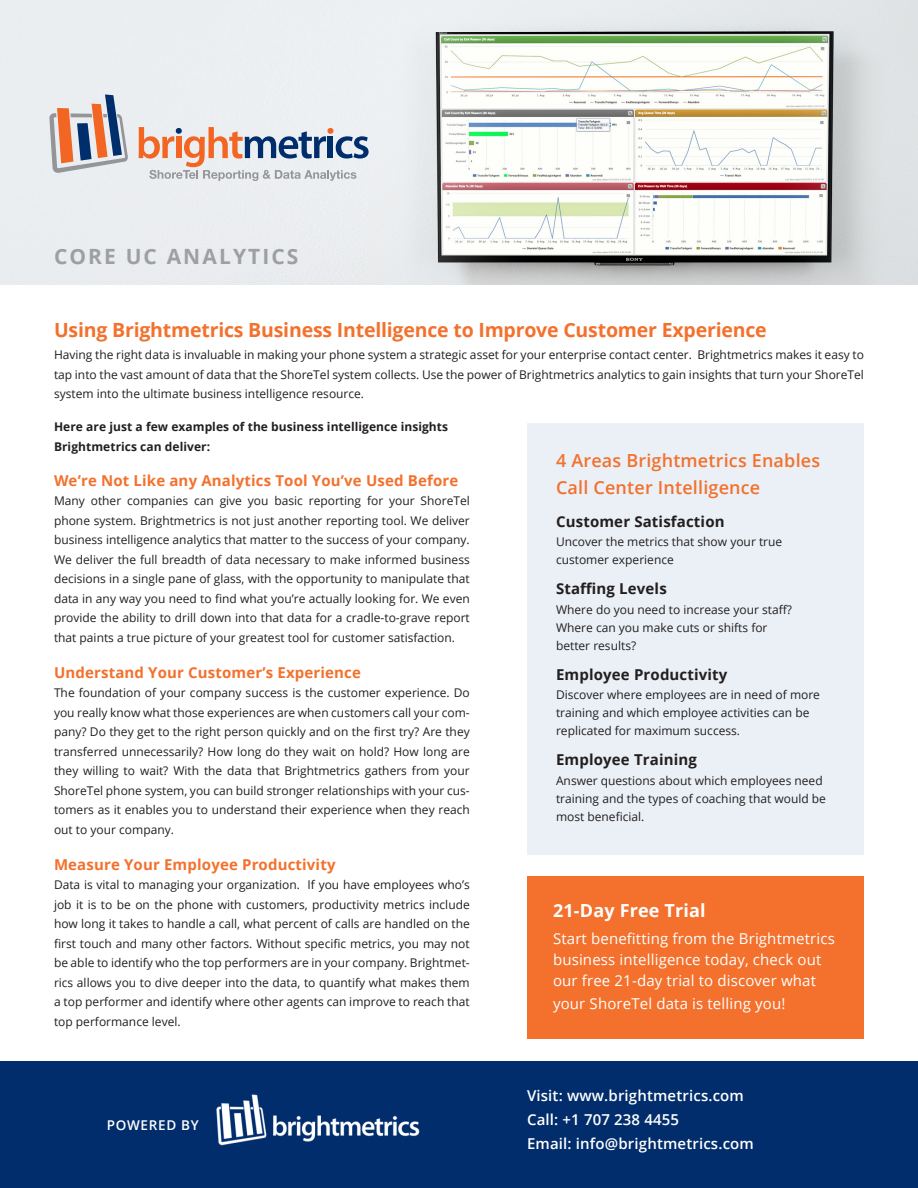
<style>
.page{position:relative;width:918px;height:1188px;background:#fff}
.page>*{position:absolute;margin:0;border:0;box-sizing:border-box;transform-origin:0 0}
.Headline{font:700 21px "Open Sans";letter-spacing:.1em;color:#9d9fa2}
.Body{font:700 19.5px "Open Sans";letter-spacing:-.01em;color:#f3712d}
.Headline-2{font:600 18px/27px "Open Sans";letter-spacing:.01em;color:#f3712d}
.t1{font:700 18px "Open Sans";letter-spacing:.01em;color:#fff}
.t2{font:15px/21px "Open Sans";letter-spacing:.01em;color:#fff}
.Sub_Head{font:700 15px "Open Sans";letter-spacing:.01em;color:#f3712d}
.t3{font:600 15px/24px "Open Sans";letter-spacing:.01em;color:#fff}
.Sub_Head-2{font:700 15px "Open Sans";letter-spacing:.01em;color:#231f20}
.Headline-3{font:600 13.5px "Open Sans";letter-spacing:.05em;color:#fff}
.Body-2{font:12px/19.5px "Open Sans";color:#231f20;text-align:justify}
.Body-3{font:700 12px "Open Sans";letter-spacing:.005em;color:#231f20}
</style>
<div class="page">
<div style="left:527px;top:424px;width:337px;height:431px;background:#eaf0f5"></div>
<img style="left:0;top:0;width:918px;height:284px">
<div style="left:527px;top:877px;width:337px;height:162px;background:#f3712d"></div>
<svg style="left:49px;top:94px;width:79px;height:79px;background:#beadab"></svg>
<svg style="left:139px;top:127px;width:230px;height:54px;background:#cac1c3"></svg>
<div style="left:0;top:1062px;width:918px;height:126px;background:#012d6c"></div>
<img style="left:216px;top:1095px;width:204px;height:50px">
<p class="Headline" style="left:54px;top:241px;width:246px">CORE UC ANALYTICS</p>
<p class="Body" style="left:54px;top:316px;width:714px">Using Brightmetrics Business Intelligence to Improve Customer Experience</p>
<p class="Body-2" style="left:54px;top:345px;width:811px">Having the right data is invaluable in making your phone system a strategic asset for your enterprise contact center. Brightmetrics makes it easy to tap into the vast amount of data that the ShoreTel system collects. Use the power of Brightmetrics analytics to gain insights that turn your ShoreTel system into the ultimate business intelligence resource.</p>
<p class="Body-3" style="left:54px;top:418px;width:396px">Here are just a few examples of the business intelligence insights</p>
<p class="Body-3" style="left:54px;top:438px;width:158px">Brightmetrics can deliver:</p>
<p class="Sub_Head" style="left:54px;top:470px;width:406px">We’re Not Like any Analytics Tool You’ve Used Before</p>
<p class="Body-2" style="left:54px;top:491px;width:417px">Many other companies can give you basic reporting for your ShoreTel phone system. Brightmetrics is not just another reporting tool. We deliver business intelligence analytics that matter to the success of your company.<br>We deliver the full breadth of data necessary to make informed business decisions in a single pane of glass, with the opportunity to manipulate that data in any way you need to find what you’re actually looking for. We even provide the ability to drill down into that data for a cradle-to-grave report that paints a true picture of your greatest tool for customer satisfaction.</p>
<p class="Sub_Head" style="left:54px;top:662px;width:309px">Understand Your Customer’s Experience</p>
<p class="Body-2" style="left:54px;top:683px;width:417px">The foundation of your company success is the customer experience. Do you really know what those experiences are when customers call your com&shy;pany? Do they get to the right person quickly and on the first try? Are they transferred unnecessarily? How long do they wait on hold? How long are they willing to wait? With the data that Brightmetrics gathers from your ShoreTel phone system, you can build stronger relationships with your cus&shy;tomers as it enables you to understand their experience when they reach out to your company.</p>
<p class="Sub_Head" style="left:54px;top:854px;width:283px">Measure Your Employee Productivity</p>
<p class="Body-2" style="left:54px;top:875px;width:417px">Data is vital to managing your organization. If you have employees who’s job it is to be on the phone with customers, productivity metrics include how long it takes to handle a call, what percent of calls are handled on the first touch and many other factors. Without specific metrics, you may not be able to identify who the top performers are in your company. Brightmet&shy;rics allows you to dive deeper into the data, to quantify what makes them a top performer and identify where other agents can improve to reach that top performance level.</p>
<p class="Headline-2" style="left:556px;top:446px;width:266px">4 Areas Brightmetrics Enables<br>Call Center Intelligence</p>
<p class="Sub_Head-2" style="left:556px;top:511px;width:170px">Customer Satisfaction</p>
<p class="Body-2" style="left:556px;top:533px;width:228px;line-height:18px">Uncover the metrics that show your true customer experience</p>
<p class="Sub_Head-2" style="left:556px;top:578px;width:112px">Staffing Levels</p>
<p class="Body-2" style="left:556px;top:600px;width:237px;line-height:18px;text-align:left">Where do you need to increase your staff?<br>Where can you make cuts or shifts for better results?</p>
<p class="Sub_Head-2" style="left:556px;top:664px;width:173px">Employee Productivity</p>
<p class="Body-2" style="left:556px;top:686px;width:266px;line-height:18px;text-align:left">Discover where employees are in need of more training and which employee activities can be replicated for maximum success.</p>
<p class="Sub_Head-2" style="left:556px;top:749px;width:142px">Employee Training</p>
<p class="Body-2" style="left:556px;top:771px;width:271px;line-height:18px;text-align:left">Answer questions about which employees need training and the types of coaching that would be most beneficial.</p>
<p class="t1" style="left:553px;top:898px;width:154px">21-Day Free Trial</p>
<p class="t2" style="left:553px;top:928px;width:283px">Start benefitting from the Brightmetrics business intelligence today, check out our free 21-day trial to discover what</p>
<p class="t2" style="left:553px;top:992px;width:234px">your ShoreTel data is telling you!</p>
<p class="Headline-3" style="left:107px;top:1116px;width:93px">POWERED BY</p>
<p class="t3" style="left:527px;top:1083px;width:228px">Visit: www.brightmetrics.com<br>Call: +1 707 238 4455<br>Email: info@brightmetrics.com</p>
</div>
